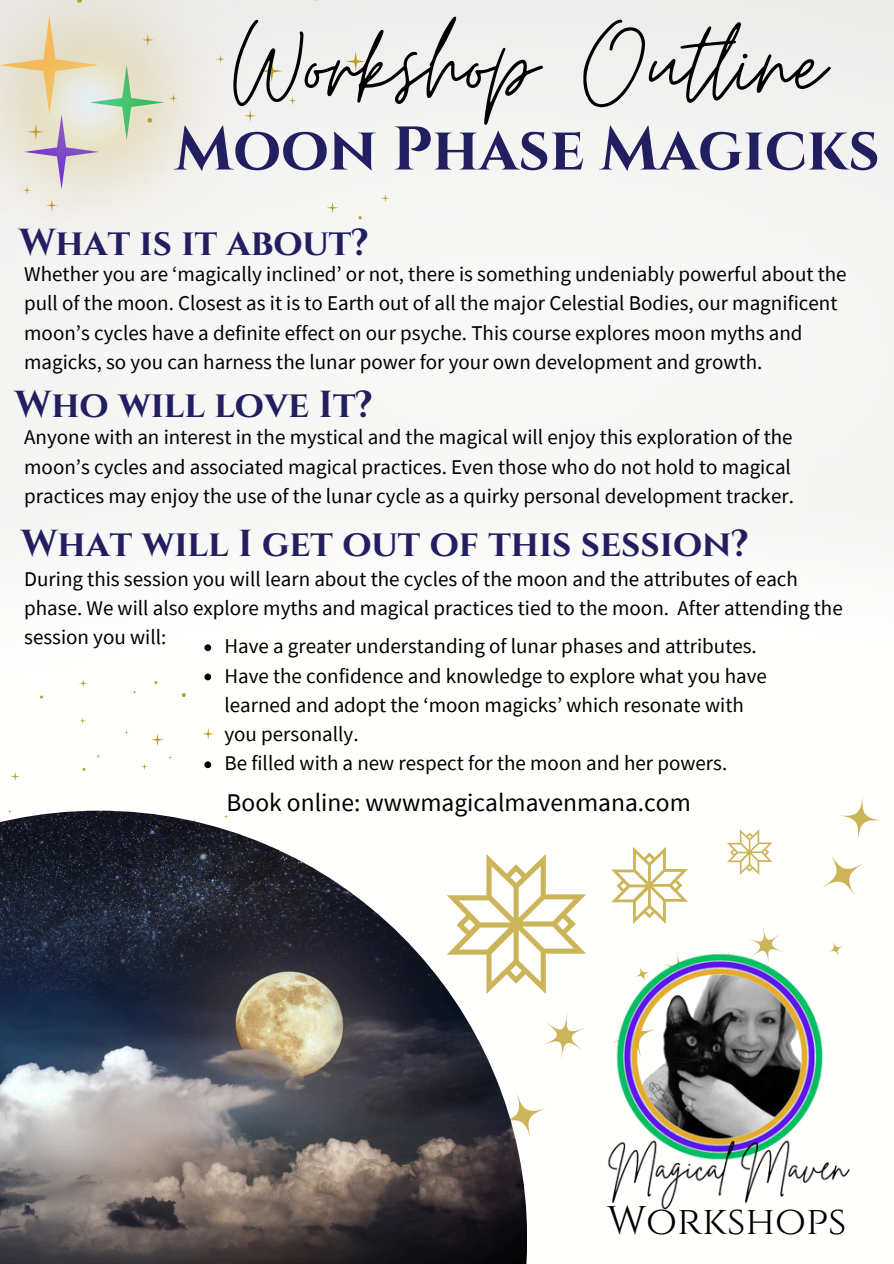
<style>
.page{position:relative;width:894px;height:1264px;background:#fff}
.page>*{position:absolute;margin:0;border:0;box-sizing:border-box;transform-origin:0 0}
.t1{font:122.7px "Moon Time";color:#000}
.t2{font:700 61.5px "Cinzel";color:#211f60}
.t3{font:39.9px "Cinzel";color:#000}
.t4{font:700 37.5px "Cinzel";color:#211f60}
.t5{font:25.5px "Source Sans Pro";color:#000}
.t6{font:21px/29.2px "Source Sans Pro";color:#000}
</style>
<div class="page">
<div style="left:0;top:0;width:893px;height:1263px;background:#f7f7f6"></div>
<svg style="left:345px;top:51px;width:20px;height:20px"></svg>
<svg style="left:288px;top:96px;width:9px;height:9px"></svg>
<svg style="left:381px;top:194px;width:8px;height:8px"></svg>
<svg style="left:326px;top:202px;width:12px;height:12px"></svg>
<svg style="left:264px;top:60px;width:18px;height:22px"></svg>
<svg style="left:538px;top:1008px;width:21px;height:56px"></svg>
<svg style="left:818px;top:851px;width:48px;height:48px"></svg>
<svg style="left:498px;top:1089px;width:51px;height:51px"></svg>
<svg style="left:835px;top:793px;width:49px;height:49px"></svg>
<img style="left:559px;top:919px;width:301px;height:320px">
<svg style="left:79px;top:678px;width:9px;height:9px"></svg>
<svg style="left:202px;top:728px;width:12px;height:12px"></svg>
<svg style="left:95px;top:753px;width:6px;height:5px"></svg>
<svg style="left:124px;top:729px;width:5px;height:6px"></svg>
<svg style="left:10px;top:771px;width:10px;height:10px"></svg>
<svg style="left:167px;top:755px;width:6px;height:5px"></svg>
<svg style="left:79px;top:717px;width:7px;height:7px"></svg>
<svg style="left:141px;top:763px;width:7px;height:7px"></svg>
<svg style="left:151px;top:733px;width:13px;height:13px"></svg>
<svg style="left:182px;top:693px;width:4px;height:4px"></svg>
<img style="left:0;top:810px;width:526px;height:453px">
<svg style="left:446px;top:854px;width:140px;height:139px"></svg>
<svg style="left:611px;top:846px;width:76px;height:78px"></svg>
<svg style="left:726px;top:829px;width:46px;height:46px"></svg>
<img style="left:0;top:0;width:264px;height:273px">
<svg style="left:204px;top:644px;width:7px;height:7px"></svg>
<svg style="left:204px;top:673px;width:7px;height:7px"></svg>
<svg style="left:204px;top:761px;width:7px;height:7px"></svg>
<p class="t1" style="left:233px;top:-10px;width:592px">Workshop Outline</p>
<p class="t2" style="left:174px;top:110px;width:706px">Moon Phase Magicks</p>
<h2 class="t4" style="left:19px;top:219px;width:351px">What is it about?</h2>
<p class="t6" style="left:24px;top:259px;width:823px">Whether you are ‘magically inclined’ or not, there is something undeniably powerful about the pull of the moon. Closest as it is to Earth out of all the major Celestial Bodies, our magnificent moon’s cycles have a definite effect on our psyche. This course explores moon myths and magicks, so you can harness the lunar power for your own development and growth.</p>
<h1 class="t4" style="left:15px;top:380px;width:359px">Who will love It?</h1>
<h3 class="t6" style="left:24px;top:422px;width:771px">Anyone with an interest in the mystical and the magical will enjoy this exploration of the moon’s cycles and associated magical practices. Even those who do not hold to magical practices may enjoy the use of the lunar cycle as a quirky personal development tracker.</h3>
<h3 class="t4" style="left:21px;top:519px;width:728px">What will I get out of this session?</h3>
<p class="t6" style="left:24px;top:563px;width:819px">During this session you will learn about the cycles of the moon and the attributes of each phase. We will also explore myths and magical practices tied to the moon. After attending the session you will:</p>
<h3 class="t6" style="left:224px;top:631px;width:534px">Have a greater understanding of lunar phases and attributes.</h3>
<p class="t6" style="left:224px;top:660px;width:544px">Have the confidence and knowledge to explore what you have learned and adopt the ‘moon magicks’ which resonate with you personally.</p>
<p class="t6" style="left:224px;top:748px;width:504px">Be filled with a new respect for the moon and her powers.</p>
<p class="t5" style="left:226px;top:785px;width:465px">Book online: wwwmagicalmavenmana.com</p>
<p class="t3" style="left:606px;top:1194px;width:241px">Workshops</p>
</div>
